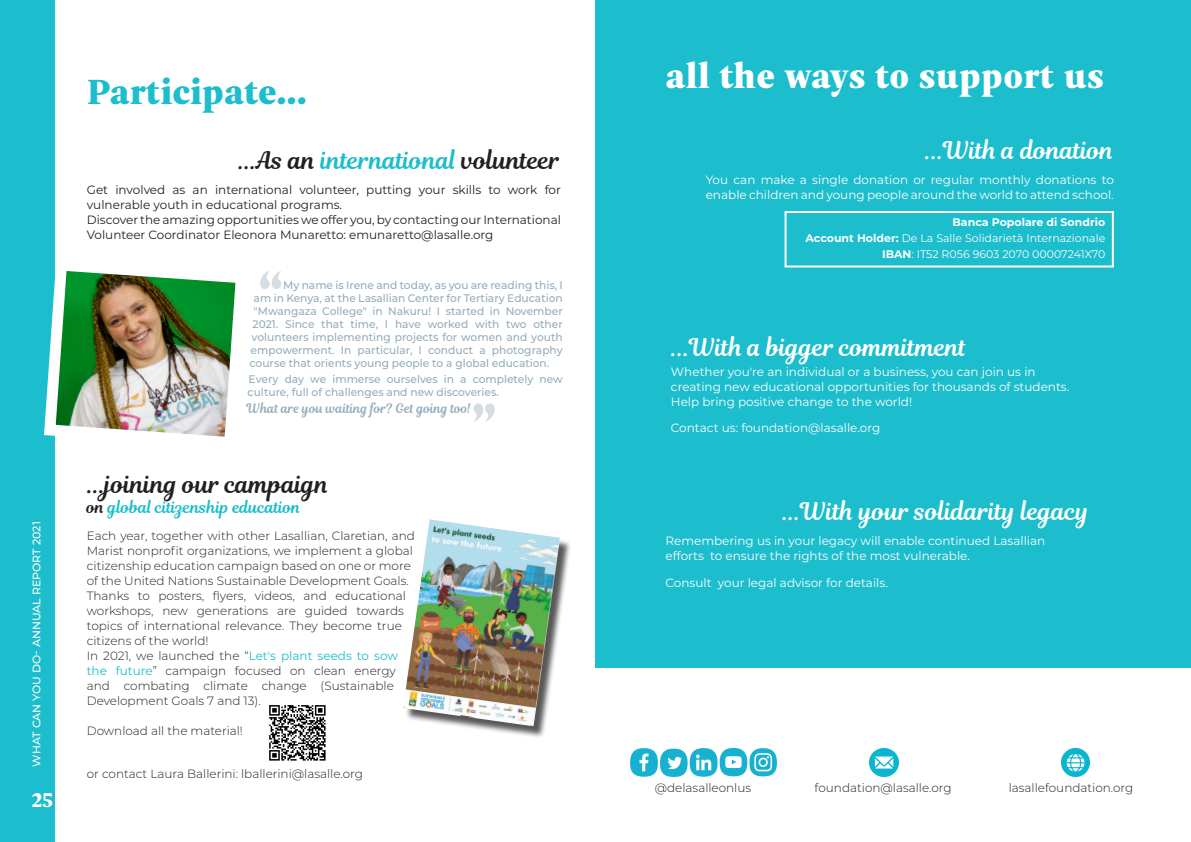
<style>
.page{position:relative;width:1191px;height:842px;background:#fff}
.page>*{position:absolute;margin:0;border:0;box-sizing:border-box;transform-origin:0 0}
.t1{font:700 70px "Mermaid";color:#94adbb}
.t2{font:900 35px "Indivisa Text Serif";letter-spacing:.01em;color:#fff}
.t3{font:900 35px "Indivisa Text Serif";color:#1cbdcc}
.t4{font:24px "Magnolia Script";color:#fff}
.t5{font:24px "Magnolia Script";color:#231f20}
.Stile_di_paragrafo_1{font:900 20px "Indivisa Text Serif";color:#fff}
.t6{font:16px "Magnolia Script";color:#1cbdcc}
.t7{font:13px "Magnolia Script";color:#94adbb}
.t8{font:300 12px/15px "Montserrat";color:#231f20}
.t9{font:12px/15px "Montserrat";color:#fff}
.t10{font:12px/15px "Montserrat";color:#231f20}
.t11{font:500 11px/13px "Montserrat";color:#94adbb}
.t12{font:11px "Montserrat";color:#fff}
.Content{font:500 11px "Montserrat";color:#fff}
.t13{font:700 11px "Montserrat";color:#fff}
.s1{color:#1cbdcc}
.s2{color:#231f20}
.s3{font-weight:400;color:#1cbdcc}
.s4{font-weight:700}
</style>
<div class="page">
<div style="left:0;top:0;width:55px;height:842px;background:#1cbdcc"></div>
<div style="left:595px;top:0;width:596px;height:667px;background:#1cbdcc"></div>
<img style="left:44px;top:271px;width:192px;height:166px">
<div style="left:405px;top:521px;width:167px;height:217px;background:#231f20;opacity:.75"></div>
<img style="left:403px;top:519px;width:157px;height:207px">
<img style="left:269px;top:705px;width:57px;height:56px">
<div style="left:784px;top:211px;width:329px;height:56px;border:2px solid #fff"></div>
<img style="left:630px;top:748px;width:146px;height:28px">
<img style="left:870px;top:748px;width:28px;height:28px">
<img style="left:1061px;top:748px;width:28px;height:28px">
<p class="Content" style="left:29px;top:767px;width:247px;rotate:-90deg">WHAT CAN YOU DO- ANNUAL REPORT 2021</p>
<p class="Stile_di_paragrafo_1" style="left:32px;top:783px;width:22px">25</p>
<p class="t3" style="left:87px;top:62px;width:222px">Participate...</p>
<p class="t5" style="left:238px;top:143px;width:323px">...As an <span class="s1">international</span> volunteer</p>
<p class="t10" style="left:87px;top:182px;width:476px">Get involved as an international volunteer, putting your skills to work for vulnerable youth in educational programs.</p>
<p class="t10" style="left:87px;top:212px;width:476px">Discover the amazing opportunities we offer you, by contacting our International<br>Volunteer Coordinator Eleonora Munaretto: emunaretto@lasalle.org</p>
<p class="t11" style="left:283px;top:278px;width:281px">My name is Irene and today, as you are reading this, I</p>
<p class="t11" style="left:254px;top:291px;width:311px">am in Kenya, at the Lasallian Center for Tertiary Education</p>
<p class="t11" style="left:254px;top:304px;width:311px">"Mwangaza College" in Nakuru! I started in November</p>
<p class="t11" style="left:253px;top:317px;width:312px">2021. Since that time, I have worked with two other</p>
<p class="t11" style="left:252px;top:330px;width:313px">volunteers implementing projects for women and youth</p>
<p class="t11" style="left:251px;top:343px;width:313px">empowerment. In particular, I conduct a photography</p>
<p class="t11" style="left:250px;top:356px;width:301px">course that orients young people to a global education.</p>
<p class="t11" style="left:248px;top:372px;width:317px">Every day we immerse ourselves in a completely new culture, full of challenges and new discoveries.</p>
<p class="t7" style="left:247px;top:399px;width:226px">What are you waiting for? Get going too!</p>
<h1 class="t1" style="left:470px;top:389px;width:30px">"</h1>
<h1 class="t1" style="left:285px;top:304px;width:30px;rotate:-180deg">"</h1>
<p class="t5" style="left:87px;top:467px;width:243px">...joining our campaign</p>
<p class="t6" style="left:87px;top:496px;width:215px"><span class="s2">on</span> global citizenship education</p>
<p class="t8" style="left:87px;top:527px;width:330px">Each year, together with other Lasallian, Claretian, and Marist nonprofit organizations, we implement a global citizenship education campaign based on one or more of the United Nations Sustainable Development Goals.<br>Thanks to posters, flyers, videos, and educational workshops, new generations are guided towards topics of international relevance. They become true citizens of the world!</p>
<p class="t8" style="left:87px;top:647px;width:313px">In 2021, we launched the “<span class="s3">Let's plant seeds to sow the future</span>” campaign focused on clean energy and combating climate change (Sustainable Development Goals 7 and 13).</p>
<p class="t8" style="left:87px;top:722px;width:158px">Download all the material!</p>
<p class="t8" style="left:87px;top:766px;width:277px">or contact Laura Ballerini: lballerini@lasalle.org</p>
<p class="t2" style="left:665px;top:46px;width:440px">all the ways to support us</p>
<p class="t4" style="left:925px;top:133px;width:190px">...With a donation</p>
<p class="t9" style="left:705px;top:172px;width:409px">You can make a single donation or regular monthly donations to enable children and young people around the world to attend school.</p>
<p class="t13" style="left:952px;top:214px;width:154px">Banca Popolare di Sondrio</p>
<p class="t12" style="left:805px;top:231px;width:301px"><span class="s4">Account Holder:</span> De La Salle Solidarietà Internazionale</p>
<p class="t12" style="left:882px;top:247px;width:225px"><span class="s4">IBAN</span>: IT52 R056 9603 2070 00007241X70</p>
<p class="t4" style="left:671px;top:330px;width:297px">...With a bigger commitment</p>
<p class="t9" style="left:671px;top:364px;width:400px">Whether you're an individual or a business, you can join us in creating new educational opportunities for thousands of students.<br>Help bring positive change to the world!</p>
<p class="t9" style="left:671px;top:420px;width:211px">Contact us: foundation@lasalle.org</p>
<p class="t4" style="left:782px;top:494px;width:309px">...With your solidarity legacy</p>
<p class="t9" style="left:665px;top:533px;width:381px">Remembering us in your legacy will enable continued Lasallian efforts to ensure the rights of the most vulnerable.</p>
<p class="t9" style="left:665px;top:574px;width:224px">Consult your legal advisor for details.</p>
<p class="t8" style="left:655px;top:780px;width:98px">@delasalleonlus</p>
<p class="t8" style="left:814px;top:780px;width:138px">foundation@lasalle.org</p>
<p class="t8" style="left:1008px;top:780px;width:126px">lasallefoundation.org</p>
</div>
